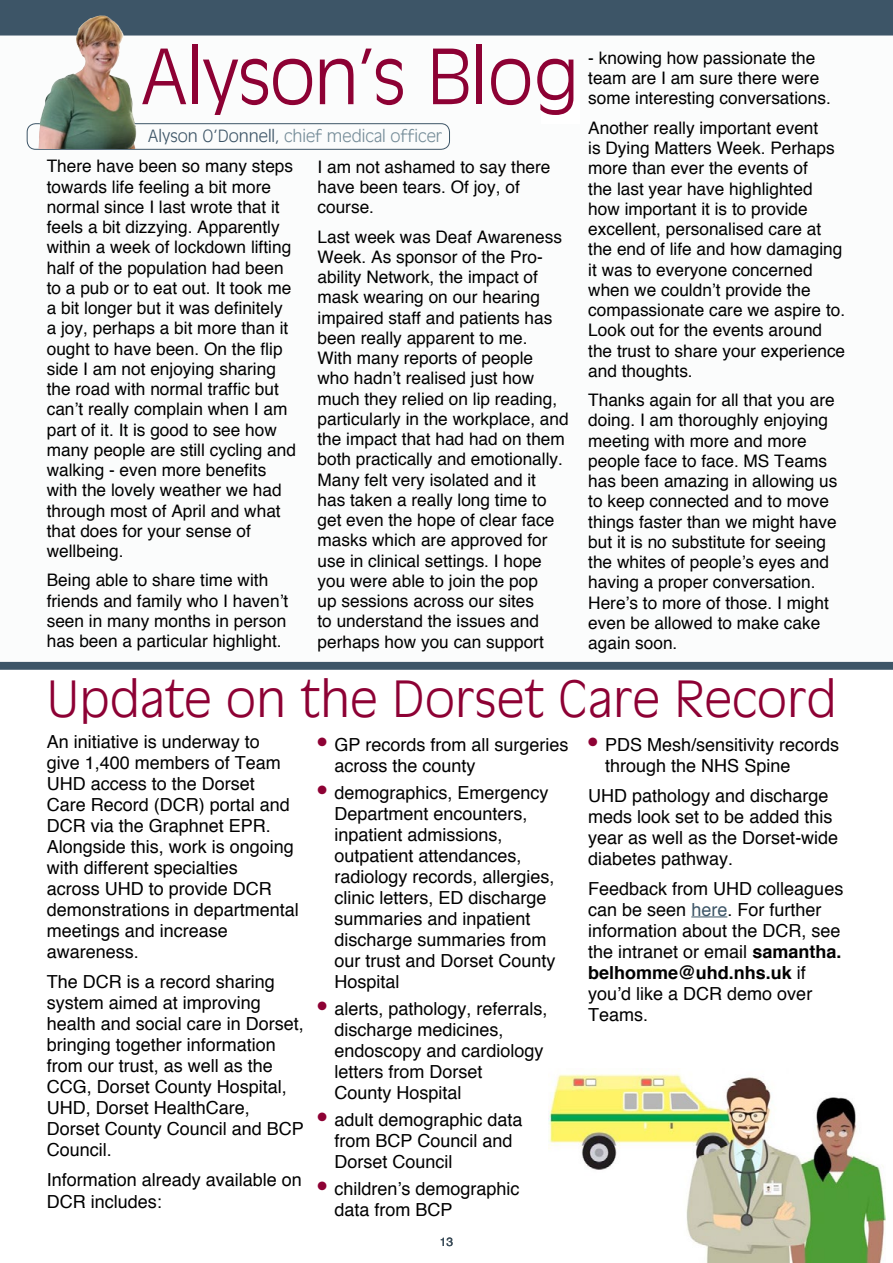
<style>
.page{position:relative;width:893px;height:1263px;background:#fff}
.page>*{position:absolute;margin:0;border:0;box-sizing:border-box;transform-origin:0 0}
.t1{font:300 74.25px "Decade Light S Si";letter-spacing:-.01em;color:#8d0134}
.t2{font:300 48.75px "Decade Light S Si";letter-spacing:.01em;color:#8d0134}
.t3{font:18px/21px "Helvetica";color:#000}
.t4{font:17.25px/20.2px "Helvetica";color:#000}
.t5{font:300 16.5px "Decade Light S Si";color:#768d99}
.t6{font:12px "Helvetica";color:#3d5567}
.s1{color:#3d5567}
.s2{font-weight:700}
</style>
<div class="page">
<div style="left:1px;top:1px;width:891px;height:668px;background:#3d5567"></div>
<div style="left:0;top:34px;width:893px;height:629px;background:#fbfcfc"></div>
<div style="left:27px;top:123px;width:423px;height:27px;border:1px solid #3d5567;border-radius:9px"></div>
<img style="left:80px;top:16px;width:24px;height:11px">
<div style="left:542px;top:90px;width:38px;height:34px;background:#fff"></div>
<hr style="left:691px;top:916px;width:36px;height:1px;background:#3d5567">
<img style="left:549px;top:1073px;width:337px;height:190px">
<h1 class="t1" style="left:142px;top:32px;width:439px">Alyson’s Blog</h1>
<p class="t4" style="left:588px;top:47px;width:244px">- knowing how passionate the team are I am sure there were some interesting conversations.</p>
<p class="t4" style="left:588px;top:117px;width:258px">Another really important event<br>is Dying Matters Week. Perhaps more than ever the events of<br>the last year have highlighted how important it is to provide excellent, personalised care at the end of life and how damaging it was to everyone concerned when we couldn’t provide the compassionate care we aspire to.<br>Look out for the events around the trust to share your experience and thoughts.</p>
<p class="t4" style="left:588px;top:389px;width:251px">Thanks again for all that you are doing. I am thoroughly enjoying meeting with more and more people face to face. MS Teams has been amazing in allowing us to keep connected and to move things faster than we might have but it is no substitute for seeing the whites of people’s eyes and having a proper conversation.<br>Here’s to more of those. I might even be allowed to make cake again soon.</p>
<p class="t5" style="left:148px;top:126px;width:296px"><span class="s1">Alyson O’Donnell,</span> chief medical officer</p>
<p class="t4" style="left:47px;top:156px;width:251px">There have been so many steps towards life feeling a bit more normal since I last wrote that it feels a bit dizzying. Apparently within a week of lockdown lifting half of the population had been to a pub or to eat out. It took me a bit longer but it was definitely a joy, perhaps a bit more than it ought to have been. On the flip side I am not enjoying sharing the road with normal traffic but can’t really complain when I am part of it. It is good to see how many people are still cycling and walking - even more benefits with the lovely weather we had through most of April and what that does for your sense of wellbeing.</p>
<p class="t4" style="left:47px;top:570px;width:243px">Being able to share time with friends and family who I haven’t seen in many months in person has been a particular highlight.</p>
<p class="t4" style="left:317px;top:156px;width:234px">I am not ashamed to say there have been tears. Of joy, of course.</p>
<p class="t4" style="left:317px;top:226px;width:253px">Last week was Deaf Awareness<br>Week. As sponsor of the Pro&shy;ability Network, the impact of mask wearing on our hearing impaired staff and patients has been really apparent to me.<br>With many reports of people who hadn’t realised just how much they relied on lip reading, particularly in the workplace, and the impact that had had on them both practically and emotionally.<br>Many felt very isolated and it<br>has taken a really long time to get even the hope of clear face masks which are approved for use in clinical settings. I hope you were able to join the pop<br>up sessions across our sites<br>to understand the issues and perhaps how you can support</p>
<h2 class="t2" style="left:47px;top:670px;width:791px">Update on the Dorset Care Record</h2>
<p class="t3" style="left:47px;top:731px;width:254px">An initiative is underway to<br>give 1,400 members of Team<br>UHD access to the Dorset<br>Care Record (DCR) portal and<br>DCR via the Graphnet EPR.<br>Alongside this, work is ongoing with different specialties<br>across UHD to provide DCR demonstrations in departmental meetings and increase awareness.</p>
<p class="t3" style="left:47px;top:971px;width:259px">The DCR is a record sharing system aimed at improving health and social care in Dorset, bringing together information from our trust, as well as the<br>CCG, Dorset County Hospital,<br>UHD, Dorset HealthCare,<br>Dorset County Council and BCP<br>Council.</p>
<p class="t3" style="left:47px;top:1169px;width:257px">Information already available on<br>DCR includes:</p>
<p class="t3" style="left:334px;top:733px;width:236px;text-indent:-17px"><sup>●</sup> GP records from all surgeries across the county</p>
<p class="t3" style="left:334px;top:781px;width:223px;text-indent:-17px"><sup>●</sup> demographics, Emergency<br>Department encounters, inpatient admissions, outpatient attendances, radiology records, allergies, clinic letters, ED discharge summaries and inpatient discharge summaries from our trust and Dorset County<br>Hospital</p>
<p class="t3" style="left:334px;top:997px;width:215px;text-indent:-17px"><sup>●</sup> alerts, pathology, referrals, discharge medicines, endoscopy and cardiology letters from Dorset<br>County Hospital</p>
<p class="t3" style="left:334px;top:1108px;width:190px;text-indent:-17px"><sup>●</sup> adult demographic data from BCP Council and<br>Dorset Council</p>
<p class="t3" style="left:334px;top:1177px;width:187px;text-indent:-17px"><sup>●</sup> children’s demographic data from BCP</p>
<p class="t6" style="left:440px;top:1235px;width:15px">13</p>
<p class="t3" style="left:605px;top:733px;width:236px;text-indent:-17px"><sup>●</sup> PDS Mesh/sensitivity records through the NHS Spine</p>
<p class="t3" style="left:588px;top:784px;width:252px">UHD pathology and discharge meds look set to be added this year as well as the Dorset-wide diabetes pathway.</p>
<p class="t3" style="left:588px;top:877px;width:257px">Feedback from UHD colleagues can be seen <span class="s1">here</span>. For further information about the DCR, see the intranet or email <span class="s2">samantha. belhomme@uhd.nhs.uk</span> if you’d like a DCR demo over<br>Teams.</p>
</div>
